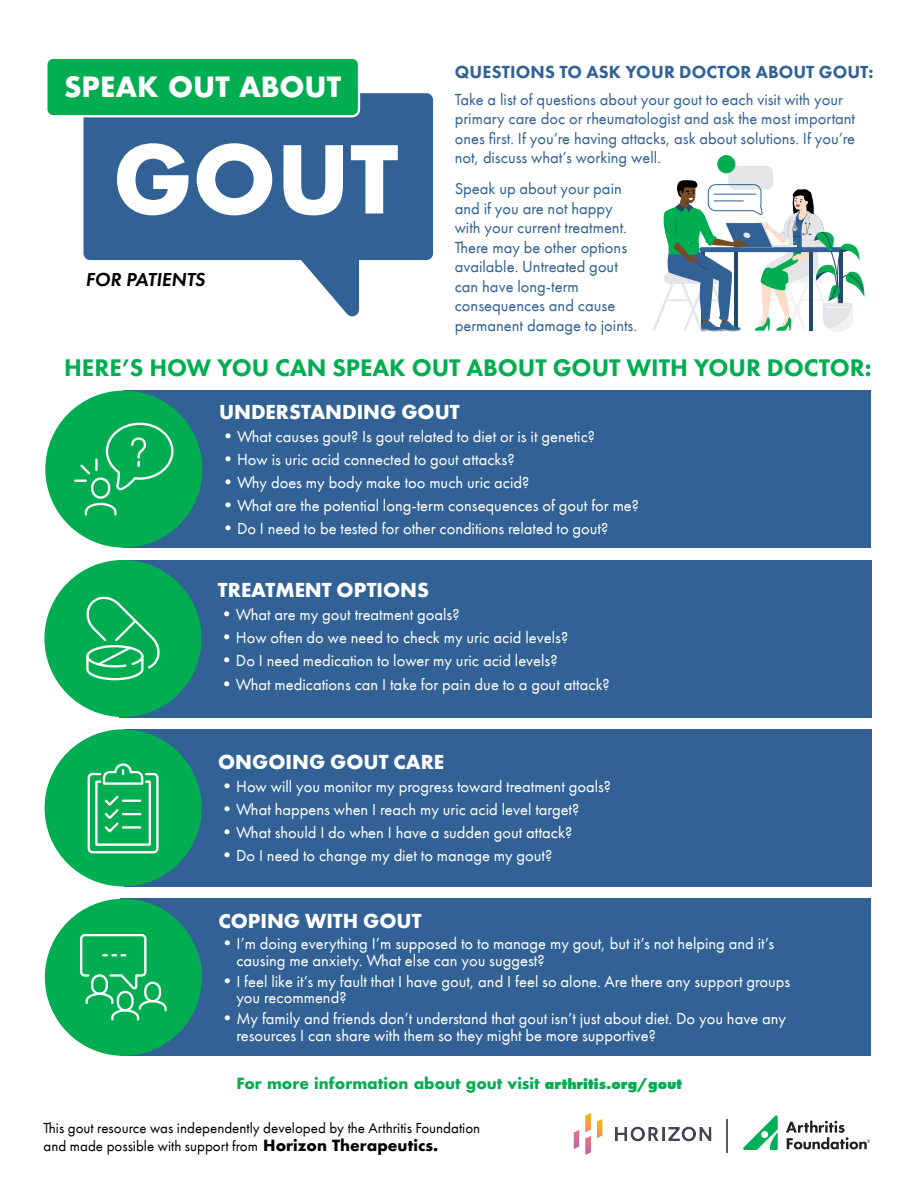
<style>
.page{position:relative;width:918px;height:1188px;background:#fff}
.page>*{position:absolute;margin:0;border:0;box-sizing:border-box;transform-origin:0 0}
.t1{font:700 90.6px "Futura";color:#fff}
.t2{font:700 27.15px "Futura";color:#fff}
.t3{font:800 24.75px "Futura PT";color:#00ad50}
.t4{font:700 21px "Futura PT";color:#fff}
.t5{font:italic 600 19.5px "Futura PT";color:#000}
.t6{font:800 18px "Futura PT";letter-spacing:.01em;color:#326295}
.t7{font:16.5px/16.5px "Futura PT";color:#fff}
.t8{font:16.5px/19.5px "Futura PT";color:#326295}
.t9{font:15px/18px "Futura PT";color:#000}
.t10{font:700 15px "Futura";color:#00ad50}
.s1{font-size:18px}
.s2{font-family:"Futura PT";font-weight:800}
.s3{font-family:"Futura";font-weight:700}
</style>
<div class="page">
<div style="left:123px;top:391px;width:748px;height:157px;background:#326295"></div>
<div style="left:45px;top:391px;width:157px;height:157px;background:#00ad50;border-radius:50%"></div>
<svg style="left:75px;top:460px;width:23px;height:22px"></svg>
<svg style="left:84px;top:502px;width:33px;height:14px"></svg>
<div style="left:91px;top:477px;width:19px;height:22px;border:2px solid #fff;border-radius:9px"></div>
<svg style="left:105px;top:422px;width:69px;height:69px"></svg>
<div style="left:119px;top:560px;width:753px;height:157px;background:#326295"></div>
<div style="left:44px;top:560px;width:158px;height:157px;background:#00ad50;border-radius:50%"></div>
<svg style="left:86px;top:596px;width:74px;height:85px"></svg>
<div style="left:124px;top:729px;width:747px;height:157px;background:#326295"></div>
<div style="left:45px;top:729px;width:157px;height:157px;background:#00ad50;border-radius:50%"></div>
<div style="left:88px;top:773px;width:71px;height:80px;border:2px solid #fff;border-radius:4px"></div>
<svg style="left:94px;top:763px;width:58px;height:83px"></svg>
<hr style="left:123px;top:826px;width:17px;height:3px;background:#fff">
<div style="left:121px;top:899px;width:750px;height:157px;background:#326295"></div>
<div style="left:45px;top:899px;width:157px;height:157px;background:#00ad50;border-radius:50%"></div>
<svg style="left:80px;top:934px;width:87px;height:87px"></svg>
<div style="left:84px;top:93px;width:349px;height:167px;background:#326295;border-radius:7px"></div>
<div style="left:46px;top:58px;width:313px;height:58px;background:#00ad50;border-radius:7px"></div>
<div style="left:45px;top:57px;width:315px;height:60px;border:2px solid #fff;border-radius:7px"></div>
<svg style="left:297px;top:260px;width:62px;height:57px"></svg>
<div style="left:728px;top:166px;width:45px;height:24px;background:#e3e5e7;border-radius:7px"></div>
<div style="left:717px;top:155px;width:18px;height:18px;background:#00ad50;border-radius:50%"></div>
<svg style="left:653px;top:180px;width:212px;height:152px"></svg>
<svg style="left:743px;top:1115px;width:35px;height:35px"></svg>
<svg style="left:786px;top:1121px;width:84px;height:28px"></svg>
<img style="left:573px;top:1113px;width:139px;height:42px">
<hr style="left:726px;top:1119px;width:2px;height:34px;background:#000">
<h2 class="t2" style="left:64px;top:67px;width:279px">SPEAK OUT ABOUT</h2>
<h1 class="t1" style="left:113px;top:114px;width:287px">GOUT</h1>
<p class="t5" style="left:85px;top:267px;width:121px">FOR PATIENTS</p>
<p class="t6" style="left:455px;top:61px;width:420px">QUESTIONS TO ASK YOUR DOCTOR ABOUT GOUT:</p>
<p class="t8" style="left:455px;top:90px;width:402px">Take a list of questions about your gout to each visit with your primary care doc or rheumatologist and ask the most important ones first. If you’re having attacks, ask about solutions. If you’re not, discuss what’s working well.</p>
<p class="t8" style="left:455px;top:179px;width:184px">Speak up about your pain and if you are not happy with your current treatment.<br>There may be other options available. Untreated gout can have long-term consequences and cause permanent damage to joints.</p>
<h3 class="t3" style="left:64px;top:353px;width:809px">HERE’S HOW YOU CAN SPEAK OUT ABOUT GOUT WITH YOUR DOCTOR:</h3>
<p class="t4" style="left:219px;top:398px;width:242px">UNDERSTANDING GOUT</p>
<p class="t7" style="left:219px;top:428px;width:378px"><span class="s1">•</span>What causes gout? Is gout related to diet or is it genetic?</p>
<p class="t7" style="left:219px;top:451px;width:297px"><span class="s1">•</span>How is uric acid connected to gout attacks?</p>
<p class="t7" style="left:219px;top:474px;width:312px"><span class="s1">•</span>Why does my body make too much uric acid?</p>
<p class="t7" style="left:219px;top:498px;width:422px"><span class="s1">•</span>What are the potential long-term consequences of gout for me?</p>
<p class="t7" style="left:219px;top:521px;width:391px"><span class="s1">•</span>Do I need to be tested for other conditions related to gout?</p>
<p class="t4" style="left:218px;top:577px;width:213px">TREATMENT OPTIONS</p>
<p class="t7" style="left:218px;top:606px;width:243px"><span class="s1">•</span>What are my gout treatment goals?</p>
<p class="t7" style="left:218px;top:630px;width:352px"><span class="s1">•</span>How often do we need to check my uric acid levels?</p>
<p class="t7" style="left:218px;top:653px;width:341px"><span class="s1">•</span>Do I need medication to lower my uric acid levels?</p>
<p class="t7" style="left:218px;top:676px;width:393px"><span class="s1">•</span>What medications can I take for pain due to a gout attack?</p>
<p class="t4" style="left:218px;top:748px;width:228px">ONGOING GOUT CARE</p>
<p class="t7" style="left:218px;top:778px;width:395px"><span class="s1">•</span>How will you monitor my progress toward treatment goals?</p>
<p class="t7" style="left:218px;top:801px;width:363px"><span class="s1">•</span>What happens when I reach my uric acid level target?</p>
<p class="t7" style="left:218px;top:824px;width:356px"><span class="s1">•</span>What should I do when I have a sudden gout attack?</p>
<p class="t7" style="left:218px;top:848px;width:336px"><span class="s1">•</span>Do I need to change my diet to manage my gout?</p>
<p class="t4" style="left:218px;top:908px;width:205px">COPING WITH GOUT</p>
<p class="t7" style="left:236px;top:935px;width:539px;text-indent:-18px"><span class="s1">•</span>I’m doing everything I’m supposed to to manage my gout, but it’s not helping and it’s causing me anxiety. What else can you suggest?</p>
<p class="t7" style="left:236px;top:973px;width:556px;text-indent:-18px"><span class="s1">•</span>I feel like it’s my fault that I have gout, and I feel so alone. Are there any support groups you recommend?</p>
<p class="t7" style="left:236px;top:1010px;width:551px;text-indent:-18px"><span class="s1">•</span>My family and friends don’t understand that gout isn’t just about diet. Do you have any resources I can share with them so they might be more supportive?</p>
<p class="t10" style="left:236px;top:1072px;width:447px">For more information about gout visit <span class="s2">arthritis.org/gout</span></p>
<p class="t9" style="left:44px;top:1119px;width:438px">This gout resource was independently developed by the Arthritis Foundation and made possible with support from <span class="s3">Horizon Therapeutics.</span></p>
</div>
